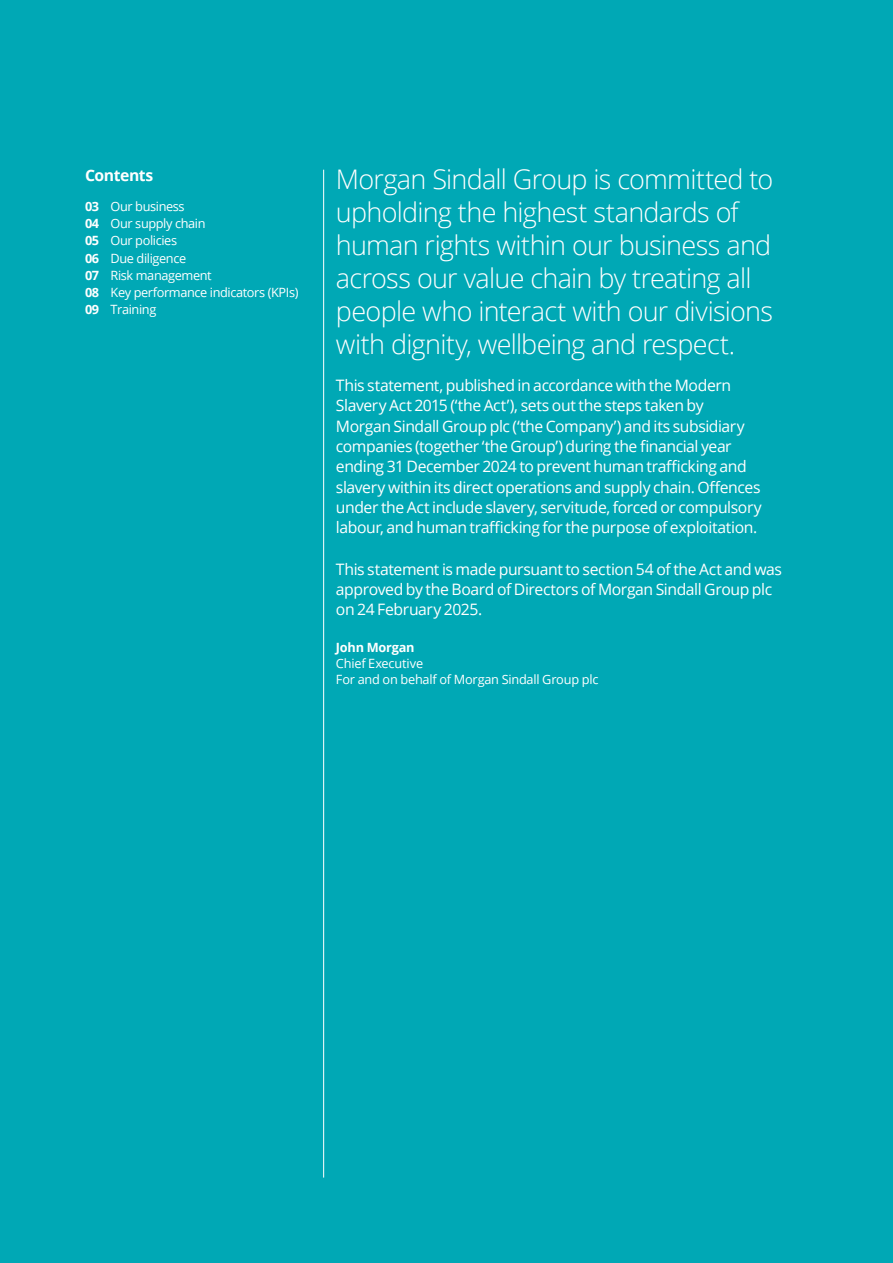
<style>
.page{position:relative;width:893px;height:1263px;background:#00a8b5}
.page>*{position:absolute;margin:0;border:0;box-sizing:border-box;transform-origin:0 0}
.t1{font:300 27px/33px "Open Sans";letter-spacing:-.025em;color:#fff}
.t2{font:15.75px/20.2px "Open Sans";letter-spacing:-.025em;color:#fff}
.t3{font:700 15.75px "Open Sans";letter-spacing:-.03em;color:#fff}
.t4{font:12.75px/17.2px "Open Sans";letter-spacing:-.03em;color:#fff}
.t5{font:700 12.75px "Open Sans";letter-spacing:-.02em;color:#fff}
.s1{font-weight:700}
</style>
<div class="page">
<hr style="left:323px;top:170px;width:1px;height:1007px;background:#fff">
<p class="t3" style="left:85px;top:164px;width:70px">Contents</p>
<p class="t4" style="left:85px;top:197px;width:215px"><span class="s1">03</span> Our business<br><span class="s1">04</span> Our supply chain<br><span class="s1">05</span> Our policies<br><span class="s1">06</span> Due diligence<br><span class="s1">07</span> Risk management<br><span class="s1">08</span> Key performance indicators (KPIs)<br><span class="s1">09</span> Training</p>
<h1 class="t1" style="left:336px;top:162px;width:439px">Morgan Sindall Group is committed to upholding the highest standards of human rights within our business and across our value chain by treating all people who interact with our divisions with dignity, wellbeing and respect.</h1>
<p class="t2" style="left:336px;top:375px;width:427px">This statement, published in accordance with the Modern Slavery Act 2015 (‘the Act’), sets out the steps taken by Morgan Sindall Group plc (‘the Company’) and its subsidiary companies (together ‘the Group’) during the financial year ending 31 December 2024 to prevent human trafficking and slavery within its direct operations and supply chain. Offences under the Act include slavery, servitude, forced or compulsory labour, and human trafficking for the purpose of exploitation.</p>
<p class="t2" style="left:336px;top:558px;width:448px">This statement is made pursuant to section 54 of the Act and was approved by the Board of Directors of Morgan Sindall Group plc on 24 February 2025.</p>
<p class="t5" style="left:336px;top:638px;width:80px">John Morgan</p>
<p class="t4" style="left:336px;top:655px;width:264px;line-height:15.8px">Chief Executive<br>For and on behalf of Morgan Sindall Group plc</p>
</div>
